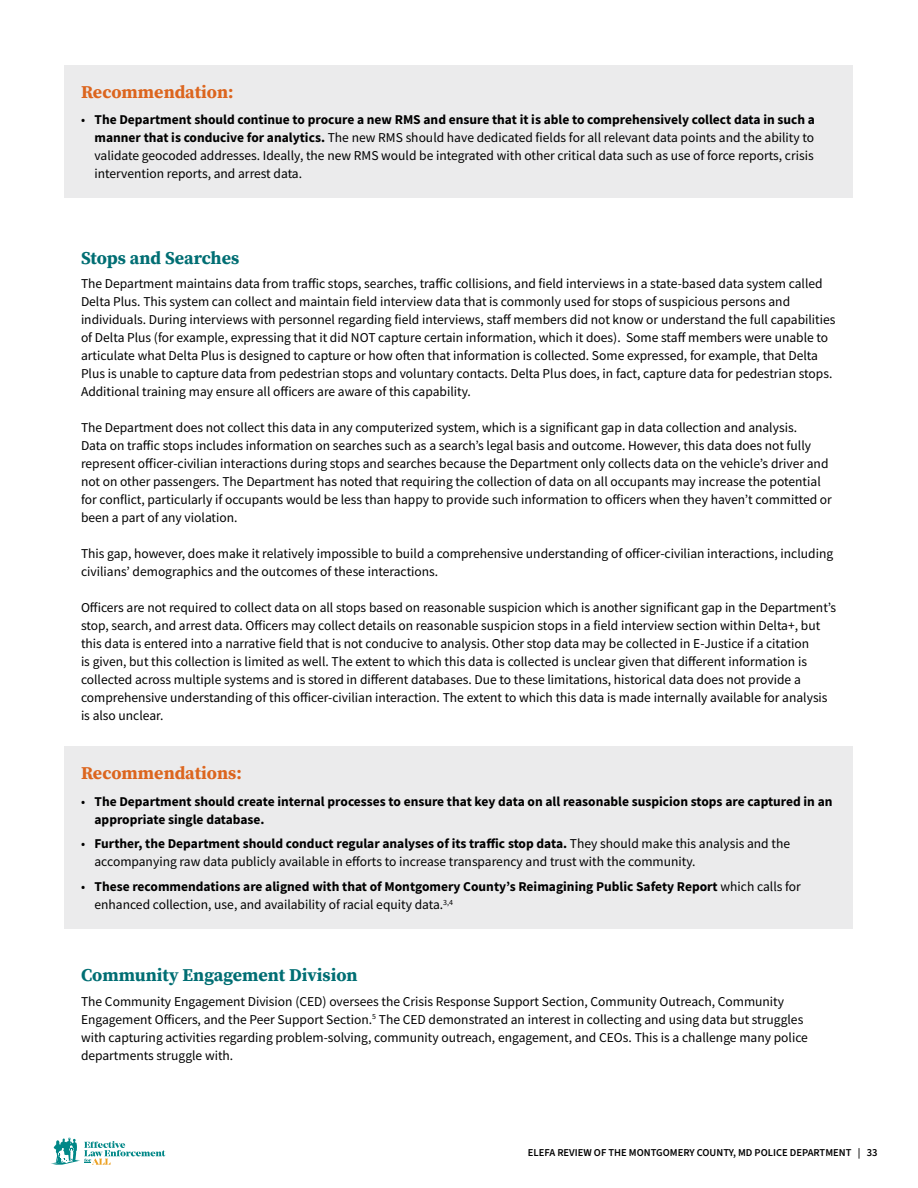
<style>
.page{position:relative;width:918px;height:1188px;background:#fff}
.page>*{position:absolute;margin:0;border:0;box-sizing:border-box;transform-origin:0 0}
.t1{font:700 18px "Source Serif Pro";color:#006e73}
.t2{font:700 18px "Source Serif Pro";color:#dc651e}
.t3{font:13.5px/18px "Source Sans Pro";color:#000}
.t4{font:700 13.5px/18px "Source Sans Pro";color:#000}
.t5{font:600 10.5px "Source Sans 3";color:#000}
.s1{font-weight:700}
.s2{font-weight:400}
</style>
<div class="page">
<svg style="left:51px;top:1137px;width:114px;height:28px"></svg>
<div style="left:65px;top:65px;width:788px;height:55px;background:#ebebec"></div>
<div style="left:65px;top:98px;width:788px;height:100px;background:#ebebec"></div>
<div style="left:65px;top:746px;width:788px;height:55px;background:#ebebec"></div>
<div style="left:65px;top:779px;width:788px;height:64px;background:#ebebec"></div>
<div style="left:65px;top:822px;width:788px;height:64px;background:#ebebec"></div>
<div style="left:65px;top:865px;width:788px;height:64px;background:#ebebec"></div>
<h1 class="t2" style="left:81px;top:79px;width:154px">Recommendation:</h1>
<p class="t3" style="left:94px;top:111px;width:722px;text-align:justify;text-indent:-14px">• <span class="s1">The Department should continue to procure a new RMS and ensure that it is able to comprehensively collect data in such a manner that is conducive for analytics.</span> The new RMS should have dedicated fields for all relevant data points and the ability to validate geocoded addresses. Ideally, the new RMS would be integrated with other critical data such as use of force reports, crisis intervention reports, and arrest data.</p>
<h1 class="t1" style="left:81px;top:245px;width:160px">Stops and Searches</h1>
<p class="t3" style="left:81px;top:275px;width:756px">The Department maintains data from traffic stops, searches, traffic collisions, and field interviews in a state-based data system called Delta Plus. This system can collect and maintain field interview data that is commonly used for stops of suspicious persons and individuals. During interviews with personnel regarding field interviews, staff members did not know or understand the full capabilities of Delta Plus (for example, expressing that it did NOT capture certain information, which it does). Some staff members were unable to articulate what Delta Plus is designed to capture or how often that information is collected. Some expressed, for example, that Delta Plus is unable to capture data from pedestrian stops and voluntary contacts. Delta Plus does, in fact, capture data for pedestrian stops.<br>Additional training may ensure all officers are aware of this capability.</p>
<p class="t3" style="left:81px;top:419px;width:753px">The Department does not collect this data in any computerized system, which is a significant gap in data collection and analysis.<br>Data on traffic stops includes information on searches such as a search’s legal basis and outcome. However, this data does not fully represent officer-civilian interactions during stops and searches because the Department only collects data on the vehicle’s driver and not on other passengers. The Department has noted that requiring the collection of data on all occupants may increase the potential for conflict, particularly if occupants would be less than happy to provide such information to officers when they haven’t committed or been a part of any violation.</p>
<p class="t3" style="left:81px;top:545px;width:754px">This gap, however, does make it relatively impossible to build a comprehensive understanding of officer-civilian interactions, including civilians’ demographics and the outcomes of these interactions.</p>
<p class="t3" style="left:81px;top:599px;width:757px">Officers are not required to collect data on all stops based on reasonable suspicion which is another significant gap in the Department’s stop, search, and arrest data. Officers may collect details on reasonable suspicion stops in a field interview section within Delta+, but this data is entered into a narrative field that is not conducive to analysis. Other stop data may be collected in E-Justice if a citation<br>is given, but this collection is limited as well. The extent to which this data is collected is unclear given that different information is collected across multiple systems and is stored in different databases. Due to these limitations, historical data does not provide a comprehensive understanding of this officer-civilian interaction. The extent to which this data is made internally available for analysis is also unclear.</p>
<h1 class="t2" style="left:81px;top:760px;width:162px">Recommendations:</h1>
<p class="t4" style="left:94px;top:792px;width:740px;text-indent:-14px"><span class="s2">•</span> The Department should create internal processes to ensure that key data on all reasonable suspicion stops are captured in an appropriate single database.</p>
<p class="t3" style="left:94px;top:835px;width:697px;text-indent:-14px">• <span class="s1">Further, the Department should conduct regular analyses of its traffic stop data.</span> They should make this analysis and the accompanying raw data publicly available in efforts to increase transparency and trust with the community.</p>
<p class="t4" style="left:94px;top:877px;width:708px;text-indent:-14px"><span class="s2">•</span> These recommendations are aligned with that of Montgomery County’s Reimagining Public Safety Report <span class="s2">which calls for enhanced collection, use, and availability of racial equity data.</span><sup>3,4</sup></p>
<h1 class="t1" style="left:81px;top:963px;width:278px">Community Engagement Division</h1>
<p class="t3" style="left:81px;top:992px;width:728px">The Community Engagement Division (CED) oversees the Crisis Response Support Section, Community Outreach, Community Engagement Officers, and the Peer Support Section.<sup>5</sup> The CED demonstrated an interest in collecting and using data but struggles with capturing activities regarding problem-solving, community outreach, engagement, and CEOs. This is a challenge many police departments struggle with.</p>
<p class="t5" style="left:528px;top:1145px;width:351px">ELEFA REVIEW OF THE MONTGOMERY COUNTY, MD POLICE DEPARTMENT | 33</p>
</div>
